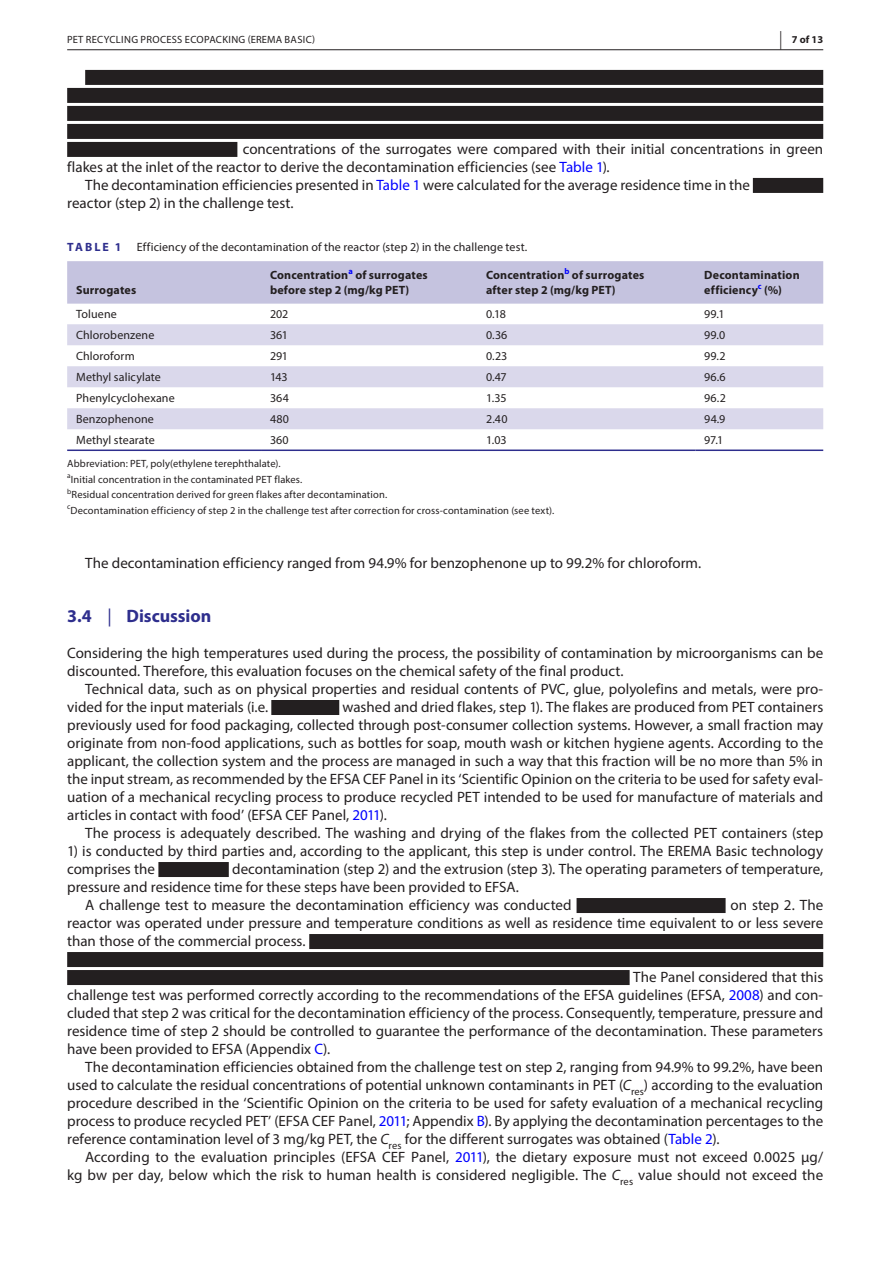
<style>
.page{position:relative;width:893px;height:1263px;background:#fff}
.page>*{position:absolute;margin:0;border:0;box-sizing:border-box;transform-origin:0 0}
.t1{font:700 18px "Myriad Pro";letter-spacing:-.005em;color:#2e2e8d}
.t2{font:15px/18px "Myriad Pro";color:#231f20;text-align:justify}
.t3{font:12px "Myriad Pro";letter-spacing:.01em;color:#231f20}
.t4{font:700 12px/15px "Myriad Pro";letter-spacing:.01em;color:#231f20}
.t5{font:700 12px "Myriad Pro";letter-spacing:.165em;color:#2e2e8d}
.t6{font:10.5px/15.8px "Myriad Pro";letter-spacing:.015em;color:#231f20}
.t7{font:700 10.5px "Myriad Pro";color:#231f20}
.s1{font-size:18.6px}
.s2{color:#00f}
.s3{font-weight:400}
.s4{font-style:italic}
</style>
<div class="page">
<hr style="left:67px;top:49px;width:756px;height:1px;background:#231f20">
<div style="left:85px;top:70px;width:738px;height:15px;background:#231f20"></div>
<div style="left:67px;top:88px;width:756px;height:15px;background:#231f20"></div>
<div style="left:67px;top:106px;width:756px;height:15px;background:#231f20"></div>
<div style="left:67px;top:124px;width:756px;height:15px;background:#231f20"></div>
<div style="left:67px;top:142px;width:170px;height:15px;background:#231f20"></div>
<div style="left:753px;top:178px;width:70px;height:15px;background:#231f20"></div>
<div style="left:271px;top:700px;width:68px;height:15px;background:#231f20"></div>
<div style="left:158px;top:862px;width:71px;height:15px;background:#231f20"></div>
<div style="left:577px;top:898px;width:149px;height:15px;background:#231f20"></div>
<div style="left:309px;top:934px;width:514px;height:15px;background:#231f20"></div>
<div style="left:67px;top:952px;width:756px;height:15px;background:#231f20"></div>
<div style="left:67px;top:970px;width:563px;height:15px;background:#231f20"></div>
<div style="left:67px;top:261px;width:756px;height:43px;background:#c5c3df"></div>
<svg style="left:67px;top:324px;width:756px;height:105px;fill:#dad8eb"></svg>
<hr style="left:67px;top:449px;width:194px;height:2px;background:#2e2e8d">
<hr style="left:261px;top:449px;width:216px;height:2px;background:#2e2e8d">
<hr style="left:477px;top:449px;width:218px;height:2px;background:#2e2e8d">
<hr style="left:695px;top:449px;width:128px;height:2px;background:#2e2e8d">
<p class="t6" style="left:67px;top:31px;width:249px">PET RECYCLING PROCESS ECOPACKING (EREMA BASIC)</p>
<p class="t7" style="left:780px;top:32px;width:45px"><span class="s1">|</span> 7 of 13</p>
<p class="t2" style="left:243px;top:140px;width:582px">concentrations of the surrogates were compared with their initial concentrations in green</p>
<p class="t2" style="left:67px;top:158px;width:544px">flakes at the inlet of the reactor to derive the decontamination efficiencies (see <span class="s2">Table 1</span>).</p>
<p class="t2" style="left:85px;top:176px;width:666px">The decontamination efficiencies presented in <span class="s2">Table 1</span> were calculated for the average residence time in the</p>
<p class="t2" style="left:67px;top:194px;width:228px">reactor (step 2) in the challenge test.</p>
<p class="t5" style="left:67px;top:240px;width:56px">TABLE 1</p>
<p class="t3" style="left:137px;top:240px;width:392px">Efficiency of the decontamination of the reactor (step 2) in the challenge test.</p>
<p class="t4" style="left:76px;top:282px;width:62px">Surrogates</p>
<p class="t4" style="left:270px;top:267px;width:159px">Concentration<sup>a</sup> of surrogates before step 2 (mg/kg PET)</p>
<p class="t4" style="left:486px;top:267px;width:160px">Concentration<sup>b</sup> of surrogates after step 2 (mg/kg PET)</p>
<p class="t4" style="left:704px;top:267px;width:97px">Decontamination efficiency<sup>c</sup> (%)</p>
<p class="t3" style="left:76px;top:307px;width:42px">Toluene</p>
<p class="t3" style="left:270px;top:307px;width:20px">202</p>
<p class="t3" style="left:486px;top:307px;width:21px">0.18</p>
<p class="t3" style="left:704px;top:307px;width:22px">99.1</p>
<p class="t3" style="left:76px;top:328px;width:80px">Chlorobenzene</p>
<p class="t3" style="left:270px;top:328px;width:19px">361</p>
<p class="t3" style="left:486px;top:328px;width:23px">0.36</p>
<p class="t3" style="left:704px;top:328px;width:22px">99.0</p>
<p class="t3" style="left:76px;top:349px;width:60px">Chloroform</p>
<p class="t3" style="left:270px;top:349px;width:20px">291</p>
<p class="t3" style="left:486px;top:349px;width:23px">0.23</p>
<p class="t3" style="left:704px;top:349px;width:23px">99.2</p>
<p class="t3" style="left:76px;top:370px;width:86px">Methyl salicylate</p>
<p class="t3" style="left:270px;top:370px;width:19px">143</p>
<p class="t3" style="left:486px;top:370px;width:22px">0.47</p>
<p class="t3" style="left:704px;top:370px;width:23px">96.6</p>
<p class="t3" style="left:76px;top:391px;width:100px">Phenylcyclohexane</p>
<p class="t3" style="left:270px;top:391px;width:20px">364</p>
<p class="t3" style="left:486px;top:391px;width:22px">1.35</p>
<p class="t3" style="left:704px;top:391px;width:23px">96.2</p>
<p class="t3" style="left:76px;top:412px;width:79px">Benzophenone</p>
<p class="t3" style="left:270px;top:412px;width:20px">480</p>
<p class="t3" style="left:486px;top:412px;width:23px">2.40</p>
<p class="t3" style="left:704px;top:412px;width:23px">94.9</p>
<p class="t3" style="left:76px;top:433px;width:80px">Methyl stearate</p>
<p class="t3" style="left:270px;top:433px;width:20px">360</p>
<p class="t3" style="left:486px;top:433px;width:22px">1.03</p>
<p class="t3" style="left:704px;top:433px;width:21px">97.1</p>
<p class="t6" style="left:67px;top:455px;width:489px">Abbreviation: PET, poly(ethylene terephthalate).<br><sup>a</sup>Initial concentration in the contaminated PET flakes.<br><sup>b</sup>Residual concentration derived for green flakes after decontamination.<br><sup>c</sup>Decontamination efficiency of step 2 in the challenge test after correction for cross-contamination (see text).</p>
<p class="t2" style="left:85px;top:554px;width:618px">The decontamination efficiency ranged from 94.9% for benzophenone up to 99.2% for chloroform.</p>
<p class="t1" style="left:67px;top:604px;width:146px">3.4 <span class="s3">|</span> Discussion</p>
<p class="t2" style="left:67px;top:644px;width:757px">Considering the high temperatures used during the process, the possibility of contamination by microorganisms can be discounted. Therefore, this evaluation focuses on the chemical safety of the final product.</p>
<p class="t2" style="left:67px;top:680px;width:758px;text-indent:18px">Technical data, such as on physical properties and residual contents of PVC, glue, polyolefins and metals, were pro&shy;vided for the input materials (i.e.</p>
<p class="t2" style="left:67px;top:698px;width:758px;text-indent:275px">washed and dried flakes, step 1). The flakes are produced from PET containers previously used for food packaging, collected through post-consumer collection systems. However, a small fraction may originate from non-food applications, such as bottles for soap, mouth wash or kitchen hygiene agents. According to the applicant, the collection system and the process are managed in such a way that this fraction will be no more than 5% in the input stream, as recommended by the EFSA CEF Panel in its ‘Scientific Opinion on the criteria to be used for safety eval&shy;uation of a mechanical recycling process to produce recycled PET intended to be used for manufacture of materials and articles in contact with food’ (EFSA CEF Panel, <span class="s2">2011</span>).</p>
<p class="t2" style="left:85px;top:824px;width:739px">The process is adequately described. The washing and drying of the flakes from the collected PET containers (step</p>
<p class="t2" style="left:67px;top:842px;width:757px">1) is conducted by third parties and, according to the applicant, this step is under control. The EREMA Basic technology comprises the</p>
<p class="t2" style="left:232px;top:860px;width:593px">decontamination (step 2) and the extrusion (step 3). The operating parameters of temperature,</p>
<p class="t2" style="left:67px;top:878px;width:453px">pressure and residence time for these steps have been provided to EFSA.</p>
<p class="t2" style="left:85px;top:896px;width:488px">A challenge test to measure the decontamination efficiency was conducted</p>
<p class="t2" style="left:67px;top:896px;width:758px;text-indent:663px">on step 2. The reactor was operated under pressure and temperature conditions as well as residence time equivalent to or less severe than those of the commercial process.</p>
<p class="t2" style="left:67px;top:968px;width:758px;text-indent:566px">The Panel considered that this challenge test was performed correctly according to the recommendations of the EFSA guidelines (EFSA, <span class="s2">2008</span>) and con&shy;cluded that step 2 was critical for the decontamination efficiency of the process. Consequently, temperature, pressure and residence time of step 2 should be controlled to guarantee the performance of the decontamination. These parameters have been provided to EFSA (Appendix <span class="s2">C</span>).</p>
<p class="t2" style="left:67px;top:1058px;width:758px;text-indent:18px">The decontamination efficiencies obtained from the challenge test on step 2, ranging from 94.9% to 99.2%, have been used to calculate the residual concentrations of potential unknown contaminants in PET (<span class="s4">C</span><sub>res</sub>) according to the evaluation procedure described in the ‘Scientific Opinion on the criteria to be used for safety evaluation of a mechanical recycling process to produce recycled PET’ (EFSA CEF Panel, <span class="s2">2011</span>; Appendix <span class="s2">B</span>). By applying the decontamination percentages to the reference contamination level of 3 mg/kg PET, the <span class="s4">C</span><sub>res</sub> for the different surrogates was obtained (<span class="s2">Table 2</span>).</p>
<p class="t2" style="left:67px;top:1148px;width:758px;text-align:right">According to the evaluation principles (EFSA CEF Panel, <span class="s2">2011</span>), the dietary exposure must not exceed 0.0025 μg/ kg bw per day, below which the risk to human health is considered negligible. The <span class="s4">C</span><sub>res</sub> value should not exceed the</p>
</div>
